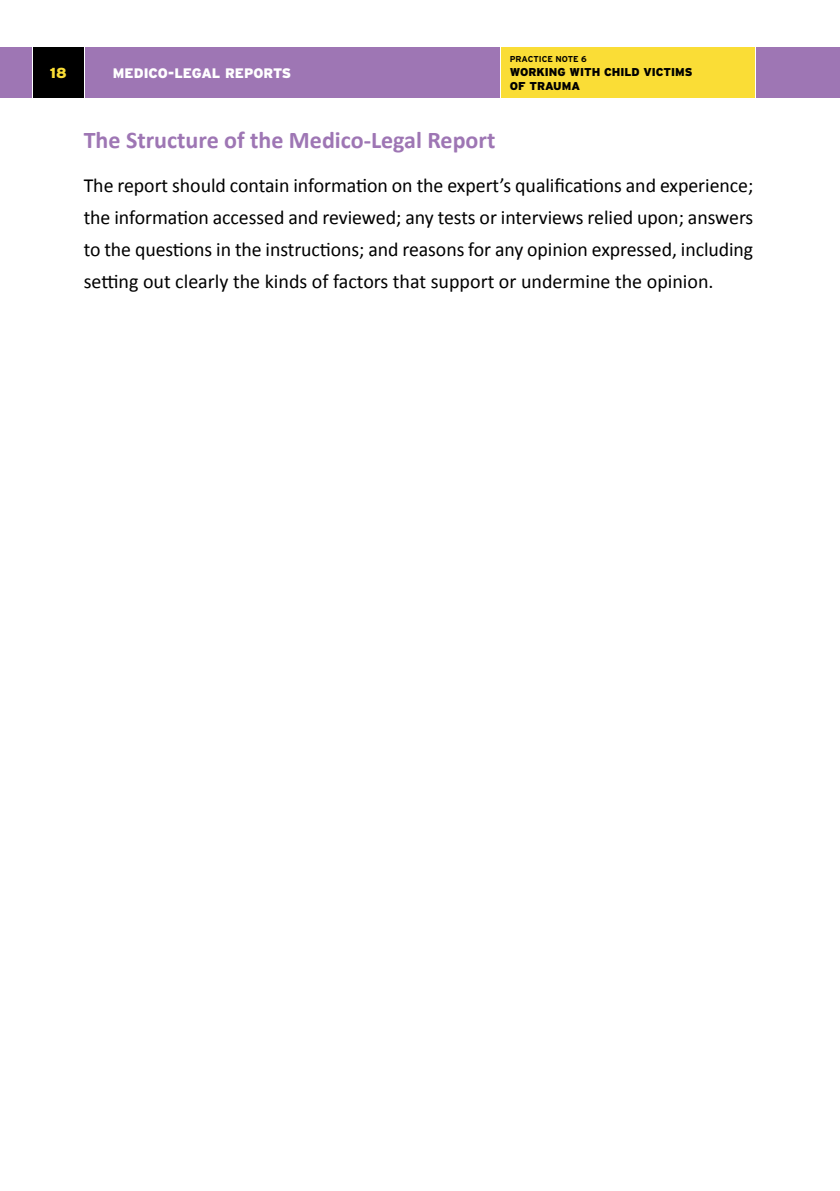
<style>
.page{position:relative;width:840px;height:1191px;background:#fff}
.page>*{position:absolute;margin:0;border:0;box-sizing:border-box;transform-origin:0 0}
.t1{font:700 24px "Calibri";color:#9e76b4}
.t2{font:20px/32px "Calibri";color:#000;text-align:justify}
.t3{font:900 14.6px "Interstate";color:#fadd36}
.t4{font:900 13.8px "Interstate";color:#fff}
.t5{font:900 11.4px/13.6px "Interstate";color:#000}
.t6{font:700 8.6px "Interstate";color:#000}
</style>
<div class="page">
<div style="left:85px;top:47px;width:414px;height:51px;background:#9e76b4"></div>
<div style="left:755px;top:47px;width:84px;height:51px;background:#9e76b4"></div>
<div style="left:0;top:47px;width:31px;height:51px;background:#9e76b4"></div>
<div style="left:33px;top:47px;width:51px;height:51px;background:#000"></div>
<div style="left:501px;top:47px;width:253px;height:51px;background:#fadd36"></div>
<p class="t3" style="left:50px;top:65px;width:18px">18</p>
<p class="t4" style="left:113px;top:65px;width:180px">MEDICO-LEGAL REPORTS</p>
<p class="t6" style="left:509px;top:54px;width:78px">PRACTICE NOTE 6</p>
<p class="t5" style="left:509px;top:65px;width:184px">WORKING WITH CHILD VICTIMS<br>OF TRAUMA</p>
<p class="t1" style="left:84px;top:125px;width:413px">The Structure of the Medico-Legal Report</p>
<p class="t2" style="left:84px;top:169px;width:670px">The report should contain information on the expert’s qualifications and experience; the information accessed and reviewed; any tests or interviews relied upon; answers to the questions in the instructions; and reasons for any opinion expressed, including setting out clearly the kinds of factors that support or undermine the opinion.</p>
</div>
